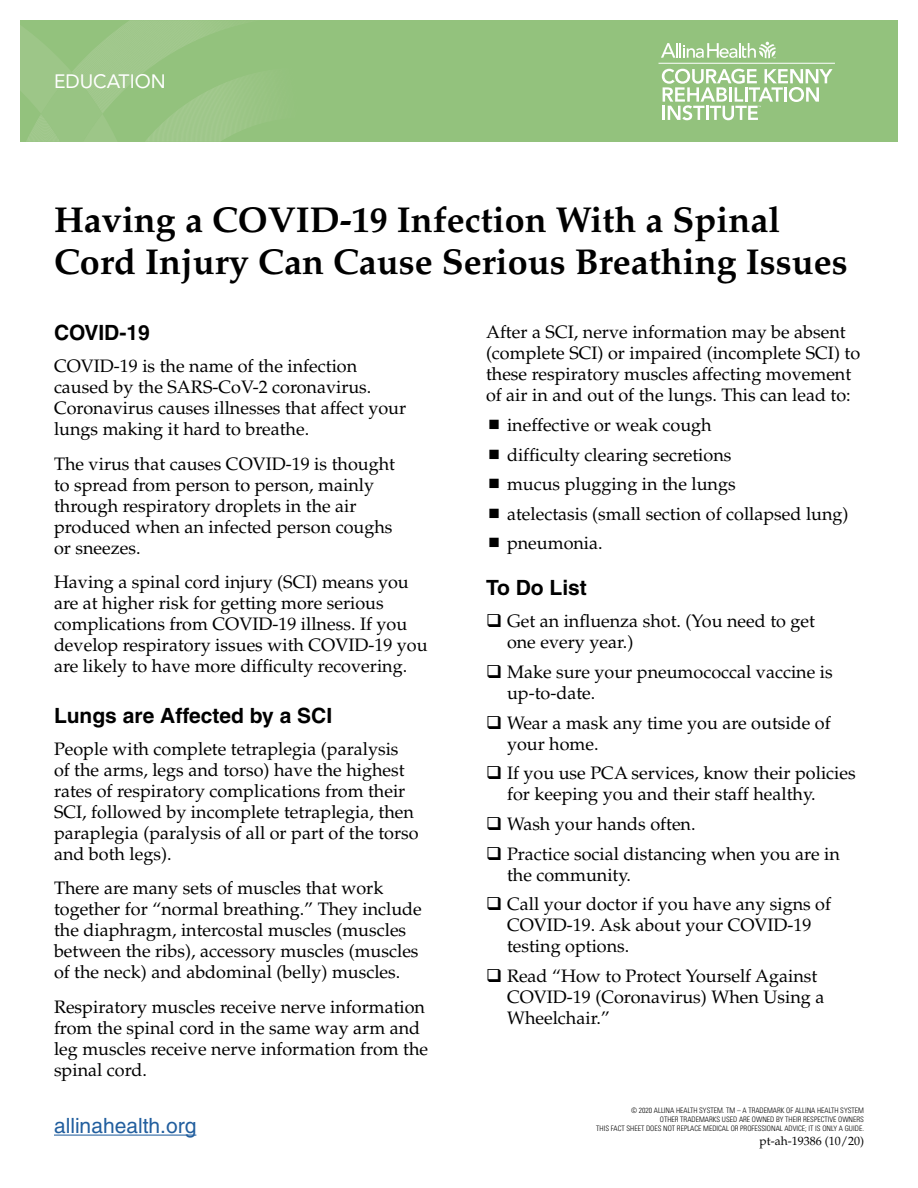
<style>
.page{position:relative;width:918px;height:1188px;background:#fff}
.page>*{position:absolute;margin:0;border:0;box-sizing:border-box;transform-origin:0 0}
.t1{font:700 36px/42px "Palatino";color:#000}
.t2{font:700 21px "Helvetica";color:#000}
.t3{font:21px "Helvetica";color:#215e9e}
.t4{font:19.2px "Avenir LT Std";color:#fff}
.t5{font:18px/21px "Palatino";color:#000}
.t6{font:12px "Palatino";color:#000}
.t7{font:300 condensed 7.5px/9px "Univers";color:#000;text-align:right}
</style>
<div class="page">
<hr style="left:54px;top:1135px;width:142px;height:1px;background:#215e9e">
<div style="left:20px;top:20px;width:878px;height:122px;background:#93c27d"></div>
<svg style="left:20px;top:20px;width:232px;height:122px"></svg>
<svg style="left:661px;top:42px;width:115px;height:16px"></svg>
<hr style="left:659px;top:63px;width:176px;height:1px;background:#fff">
<svg style="left:662px;top:69px;width:171px;height:51px"></svg>
<p class="t4" style="left:54px;top:70px;width:113px">EDUCATION</p>
<h1 class="t1" style="left:54px;top:199px;width:795px">Having a COVID-19 Infection With a Spinal<br>Cord Injury Can Cause Serious Breathing Issues</h1>
<p class="t2" style="left:54px;top:320px;width:97px">COVID-19</p>
<p class="t5" style="left:54px;top:356px;width:354px">COVID-19 is the name of the infection caused by the SARS-CoV-2 coronavirus.<br>Coronavirus causes illnesses that affect your lungs making it hard to breathe.</p>
<p class="t5" style="left:54px;top:453px;width:343px">The virus that causes COVID-19 is thought to spread from person to person, mainly through respiratory droplets in the air produced when an infected person coughs or sneezes.</p>
<p class="t5" style="left:54px;top:572px;width:375px">Having a spinal cord injury (SCI) means you are at higher risk for getting more serious complications from COVID-19 illness. If you develop respiratory issues with COVID-19 you are likely to have more difficulty recovering.</p>
<p class="t2" style="left:54px;top:703px;width:280px">Lungs are Affected by a SCI</p>
<p class="t5" style="left:54px;top:739px;width:366px">People with complete tetraplegia (paralysis of the arms, legs and torso) have the highest rates of respiratory complications from their SCI, followed by incomplete tetraplegia, then paraplegia (paralysis of all or part of the torso and both legs).</p>
<p class="t5" style="left:54px;top:878px;width:369px">There are many sets of muscles that work together for “normal breathing.” They include the diaphragm, intercostal muscles (muscles between the ribs), accessory muscles (muscles of the neck) and abdominal (belly) muscles.</p>
<p class="t5" style="left:54px;top:997px;width:376px">Respiratory muscles receive nerve information from the spinal cord in the same way arm and leg muscles receive nerve information from the spinal cord.</p>
<p class="t3" style="left:54px;top:1113px;width:144px">allinahealth.org</p>
<p class="t5" style="left:486px;top:322px;width:376px">After a SCI, nerve information may be absent (complete SCI) or impaired (incomplete SCI) to these respiratory muscles affecting movement of air in and out of the lungs. This can lead to:</p>
<p class="t5" style="left:507px;top:410px;width:343px;line-height:29.7px">ineffective or weak cough<br>difficulty clearing secretions<br>mucus plugging in the lungs<br>atelectasis (small section of collapsed lung) pneumonia.</p>
<p class="t2" style="left:486px;top:575px;width:102px">To Do List</p>
<p class="t5" style="left:507px;top:611px;width:310px">Get an influenza shot. (You need to get one every year.)</p>
<p class="t5" style="left:507px;top:662px;width:327px">Make sure your pneumococcal vaccine is up-to-date.</p>
<p class="t5" style="left:507px;top:712px;width:325px">Wear a mask any time you are outside of your home.</p>
<p class="t5" style="left:507px;top:763px;width:350px">If you use PCA services, know their policies for keeping you and their staff healthy.</p>
<p class="t5" style="left:507px;top:809px;width:334px;line-height:29.7px">Wash your hands often.<br>Practice social distancing when you are in</p>
<p class="t5" style="left:507px;top:860px;width:326px;line-height:29.7px">the community.<br>Call your doctor if you have any signs of</p>
<p class="t5" style="left:507px;top:915px;width:306px">COVID-19. Ask about your COVID-19 testing options.</p>
<p class="t5" style="left:507px;top:966px;width:319px">Read “How to Protect Yourself Against<br>COVID-19 (Coronavirus) When Using a<br>Wheelchair.”</p>
<p class="t7" style="left:596px;top:1106px;width:269px">© 2020 ALLINA HEALTH SYSTEM. TM – A TRADEMARK OF ALLINA HEALTH SYSTEM<br>OTHER TRADEMARKS USED ARE OWNED BY THEIR RESPECTIVE OWNERS<br>THIS FACT SHEET DOES NOT REPLACE MEDICAL OR PROFESSIONAL ADVICE; IT IS ONLY A GUIDE.</p>
<p class="t6" style="left:760px;top:1134px;width:106px">pt-ah-19386 (10/20)</p>
</div>
